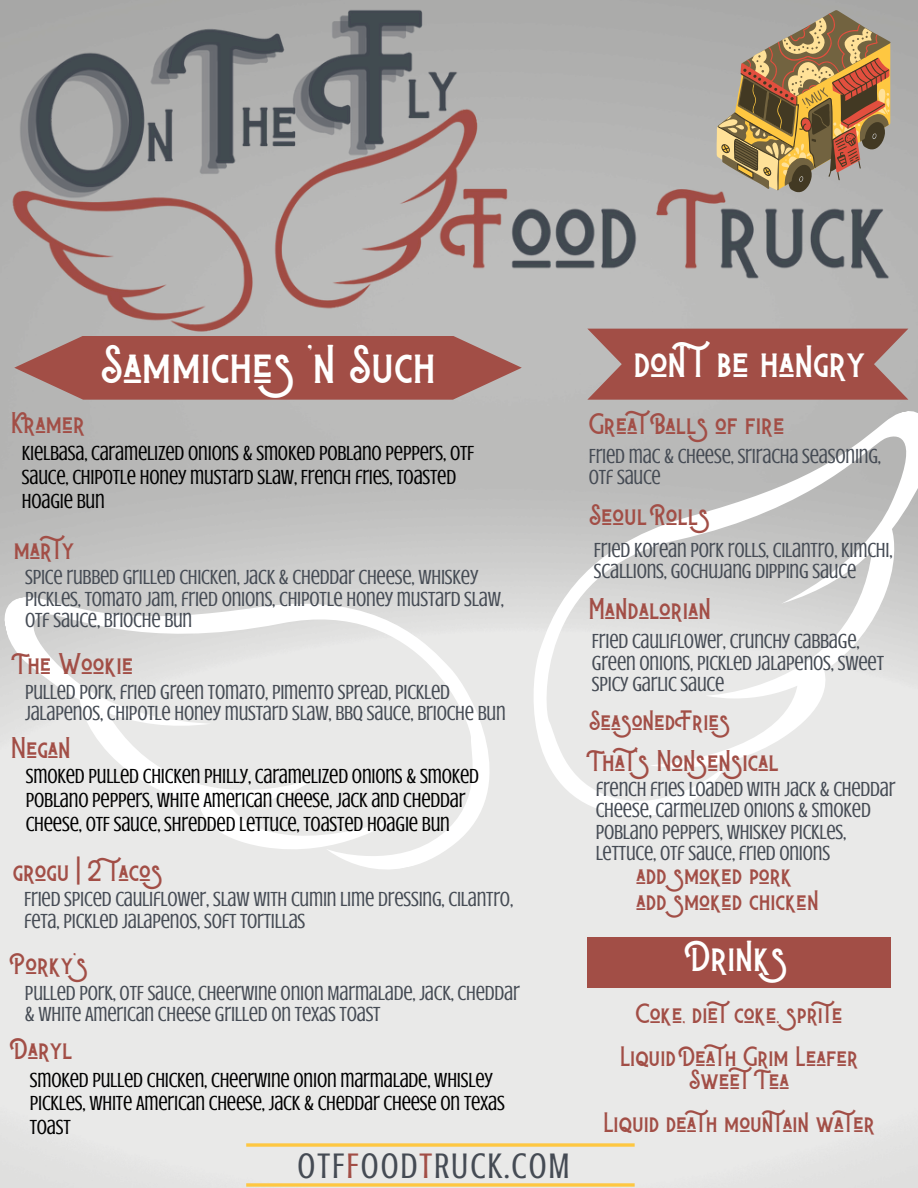
<style>
.page{position:relative;width:918px;height:1188px;background:#fff}
.page>*{position:absolute;margin:0;border:0;box-sizing:border-box;transform-origin:0 0}
.t1{font:43.8px "Badhorse";color:#fffffe}
.t2{font:36.45px "Crushed";letter-spacing:.055em;color:#454b54}
.t3{font:36.3px "Badhorse";color:#fffffe}
.t4{font:34.8px "Badhorse";color:#fffffe}
.t5{font:24px "Badhorse";color:#a24e46}
.t6{font:22.5px/22.5px "Badhorse";color:#a24e46;text-align:center}
.t7{font:21px/21.3px "Crushed";letter-spacing:-.01em;color:#454b54}
.t8{font:21px/23.7px "Crushed";letter-spacing:-.01em;color:#000}
.s1{color:#a24e46}
</style>
<div class="page">
<svg style="left:487px;top:407px;width:431px;height:429px;background:#dbdbda"></svg>
<svg style="left:0;top:509px;width:511px;height:429px;background:#e2e2e1"></svg>
<img style="left:11px;top:10px;width:895px;height:407px">
<svg style="left:246px;top:1183px;width:389px;height:4px;background:#facc5a"></svg>
<svg style="left:246px;top:1143px;width:389px;height:4px;background:#facc5a"></svg>
<svg style="left:14px;top:336px;width:508px;height:64px;background:#a55c55"></svg>
<div style="left:587px;top:937px;width:304px;height:51px;background:#a24e46"></div>
<svg style="left:587px;top:329px;width:321px;height:71px;background:#a45952"></svg>
<h1 class="t1" style="left:100px;top:334px;width:337px">Sammiches 'n Such</h1>
<h4 class="t5" style="left:11px;top:406px;width:75px">Kramer</h4>
<h4 class="t8" style="left:22px;top:442px;width:454px">KIELBASA, CARAMELIZED ONIONS &amp; SMOKED POBLANO PEPPERS, OTF<br>SAUCE, CHIPOTLE HONEY MUSTARD SLAW, FRENCH FRIES, TOASTED<br>HOAGIE BUN</h4>
<p class="t5" style="left:14px;top:533px;width:65px">marty</p>
<h4 class="t7" style="left:25px;top:567px;width:480px">SPICE RUBBED GRILLED CHICKEN, JACK &amp; CHEDDAR CHEESE, WHISKEY<br>PICKLES, TOMATO JAM, FRIED ONIONS, CHIPOTLE HONEY MUSTARD SLAW,<br>OTF SAUCE, BRIOCHE BUN</h4>
<p class="t5" style="left:14px;top:647px;width:121px">The Wookie</p>
<h4 class="t7" style="left:25px;top:681px;width:482px">PULLED PORK, FRIED GREEN TOMATO, PIMENTO SPREAD, PICKLED<br>JALAPENOS, CHIPOTLE HONEY MUSTARD SLAW, BBQ SAUCE, BRIOCHE BUN</h4>
<h4 class="t5" style="left:11px;top:732px;width:61px">Negan</h4>
<p class="t8" style="left:26px;top:765px;width:455px">SMOKED PULLED CHICKEN PHILLY, CARAMELIZED ONIONS &amp; SMOKED<br>POBLANO PEPPERS, WHITE AMERICAN CHEESE, JACK AND CHEDDAR<br>CHEESE, OTF SAUCE, SHREDDED LETTUCE, TOASTED HOAGIE BUN</p>
<p class="t5" style="left:13px;top:855px;width:151px">grogu | 2 tacos</p>
<h4 class="t7" style="left:24px;top:889px;width:491px">FRIED SPICED CAULIFLOWER, SLAW WITH CUMIN LIME DRESSING, CILANTRO,<br>FETA, PICKLED JALAPENOS, SOFT TORTILLAS</h4>
<p class="t5" style="left:14px;top:948px;width:75px">Porky’s</p>
<h4 class="t7" style="left:25px;top:982px;width:496px">PULLED PORK, OTF SAUCE, CHEERWINE ONION MARMALADE, JACK, CHEDDAR &amp; WHITE AMERICAN CHEESE GRILLED ON TEXAS TOAST</h4>
<p class="t5" style="left:14px;top:1033px;width:60px">Daryl</p>
<h4 class="t8" style="left:30px;top:1068px;width:477px">SMOKED PULLED CHICKEN, CHEERWINE ONION MARMALADE, WHISLEY<br>PICKLES, WHITE AMERICAN CHEESE, JACK &amp; CHEDDAR CHEESE ON TEXAS<br>TOAST</h4>
<p class="t2" style="left:298px;top:1146px;width:274px">OTF<span class="s1">F</span>OOD<span class="s1">T</span>RUCK.COM</p>
<h4 class="t3" style="left:633px;top:337px;width:233px">don'tbe hangry</h4>
<p class="t5" style="left:589px;top:408px;width:197px">GreatBalls of fire</p>
<h4 class="t7" style="left:589px;top:446px;width:294px">FRIED MAC &amp; CHEESE, SRIRACHA SEASONING,<br>OTF SAUCE</h4>
<p class="t5" style="left:589px;top:499px;width:122px">Seoul Rolls</p>
<h4 class="t7" style="left:594px;top:540px;width:300px">FRIED KOREAN PORK ROLLS, CILANTRO, KIMCHI,<br>SCALLIONS, GOCHUJANG DIPPING SAUCE</h4>
<p class="t5" style="left:589px;top:593px;width:124px">Mandalorian</p>
<h4 class="t7" style="left:592px;top:631px;width:294px">FRIED CAULIFLOWER, CRUNCHY CABBAGE,<br>GREEN ONIONS, PICKLED JALAPENOS, SWEET<br>SPICY GARLIC SAUCE</h4>
<h4 class="t6" style="left:589px;top:710px;width:143px">Seasoned Fries</h4>
<p class="t5" style="left:589px;top:744px;width:192px">That's Nonsensical</p>
<h4 class="t7" style="left:596px;top:778px;width:301px">FRENCH FRIES LOADED WITH JACK &amp; CHEDDAR CHEESE, CARMELIZED ONIONS &amp; SMOKED POBLANO PEPPERS, WHISKEY PICKLES, LETTUCE, OTF SAUCE, FRIED ONIONS</h4>
<h4 class="t6" style="left:636px;top:865px;width:157px">add smoked pork</h4>
<h3 class="t6" style="left:636px;top:891px;width:184px">add smoked chicken</h3>
<h4 class="t4" style="left:691px;top:933px;width:98px">Drinks</h4>
<p class="t6" style="left:635px;top:1004px;width:212px">Coke, dietcoke, sprite</p>
<p class="t6" style="left:620px;top:1047px;width:240px">Liquid Death Grim Leafer<br>SweetTea</p>
<h3 class="t6" style="left:603px;top:1113px;width:273px">Liquid death mountain water</h3>
</div>
